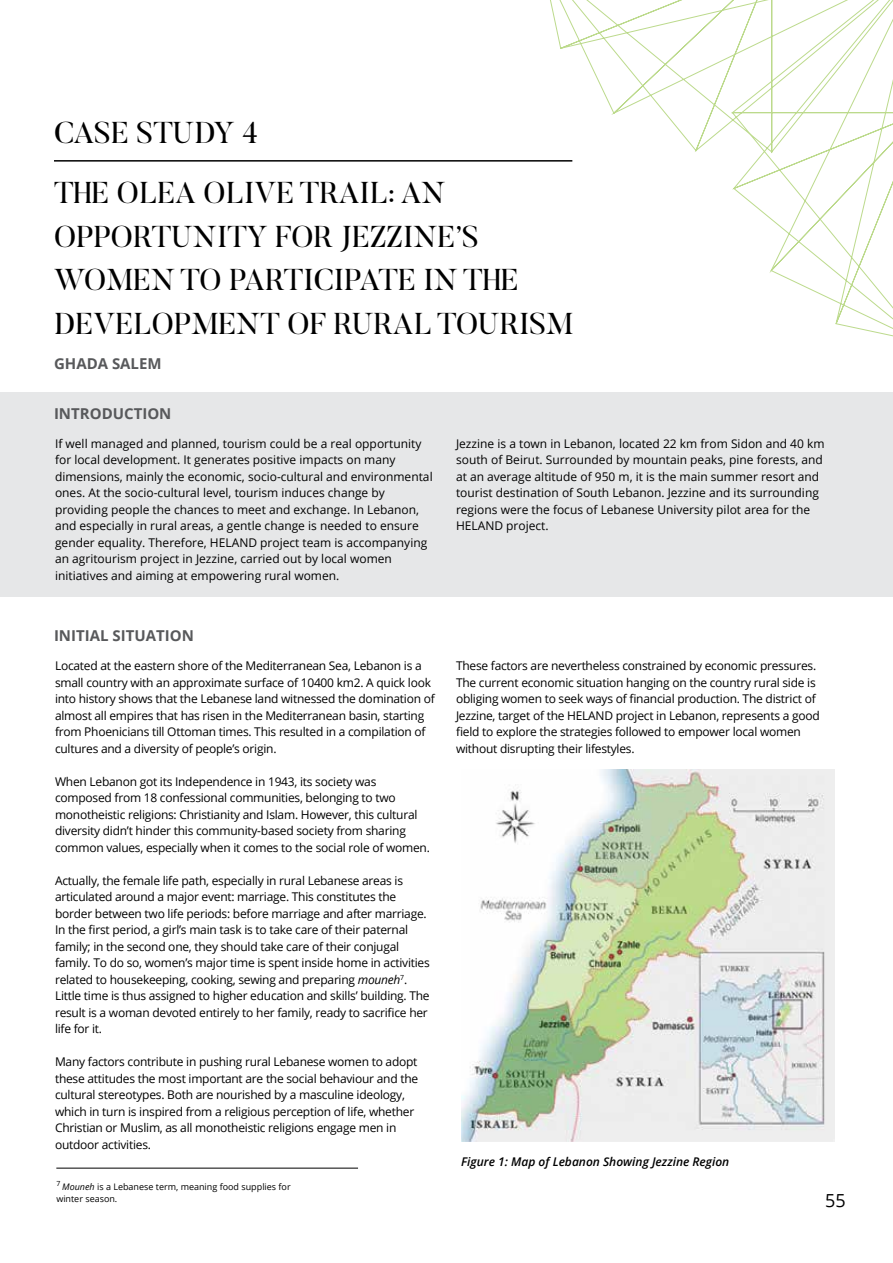
<style>
.page{position:relative;width:893px;height:1263px;background:#fff}
.page>*{position:absolute;margin:0;border:0;box-sizing:border-box;transform-origin:0 0}
.t1{font:30px/43.5px "Butler";color:#000}
.t2{font:18px "Open Sans";color:#000}
.t3{font:700 15px "Open Sans";color:#58595b}
.t4{font:12px/16.5px "Open Sans";letter-spacing:-.02em;color:#000}
.t5{font:12px/16.5px "Open Sans";color:#000}
.t6{font:italic 600 12px "Open Sans";color:#000}
.t7{font:9px/12px "Open Sans";color:#000}
.s1{font-style:italic}
</style>
<div class="page">
<div style="left:0;top:392px;width:893px;height:205px;background:#e6e7e8"></div>
<hr style="left:54px;top:160px;width:518px;height:2px;background:#000">
<svg style="left:541px;top:0;width:352px;height:337px"></svg>
<img style="left:461px;top:770px;width:374px;height:372px">
<hr style="left:56px;top:1168px;width:302px;height:1px;background:#000">
<h1 class="t1" style="left:54px;top:103px;width:393px;line-height:60px">CASE STUDY 4<br>THE OLEA OLIVE TRAIL: AN</h1>
<h1 class="t1" style="left:54px;top:214px;width:20px">OPP</h1>
<h1 class="t1" style="left:54px;top:214px;width:520px;text-indent:57px">ORTUNITY FOR JEZZINE’S<br>WOMEN TO PARTICIPATE IN THE<br>DEVELOPMENT OF RURAL TOURISM</h1>
<p class="t3" style="left:54px;top:353px;width:12px">GHADA</p>
<p class="t3" style="left:112px;top:353px;width:51px">SALE M</p>
<p class="t3" style="left:54px;top:403px;width:116px">INTRODUCTION</p>
<p class="t5" style="left:55px;top:435px;width:379px">If well managed and planned, tourism could be a real opportunity for local development. It generates positive impacts on many dimensions, mainly the economic, socio-cultural and environmental ones. At the socio-cultural level, tourism induces change by providing people the chances to meet and exchange. In Lebanon, and especially in rural areas, a gentle change is needed to ensure gender equality. Therefore, HELAND project team is accompanying an agritourism project in Jezzine, carried out by local women initiatives and aiming at empowering rural women.</p>
<p class="t3" style="left:54px;top:625px;width:14px">INITIAL</p>
<p class="t3" style="left:112px;top:625px;width:80px">SITUATION</p>
<p class="t4" style="left:55px;top:657px;width:381px">Located at the eastern shore of the Mediterranean Sea, Lebanon is a small country with an approximate surface of 10400 km2. A quick look into history shows that the Lebanese land witnessed the domination of almost all empires that has risen in the Mediterranean basin, starting from Phoenicians till Ottoman times. This resulted in a compilation of cultures and a diversity of people’s origin.</p>
<p class="t4" style="left:55px;top:773px;width:376px">When Lebanon got its Independence in 1943, its society was composed from 18 confessional communities, belonging to two monotheistic religions: Christianity and Islam. However, this cultural diversity didn’t hinder this community-based society from sharing common values, especially when it comes to the social role of women.</p>
<p class="t4" style="left:55px;top:872px;width:376px">Actually, the female life path, especially in rural Lebanese areas is articulated around a major event: marriage. This constitutes the border between two life periods: before marriage and after marriage.<br>In the first period, a girl’s main task is to take care of their paternal family; in the second one, they should take care of their conjugal family. To do so, women’s major time is spent inside home in activities related to housekeeping, cooking, sewing and preparing <span class="s1">mouneh</span><sup>7</sup>.<br>Little time is thus assigned to higher education and skills’ building. The result is a woman devoted entirely to her family, ready to sacrifice her life for it.</p>
<p class="t4" style="left:55px;top:1053px;width:365px">Many factors contribute in pushing rural Lebanese women to adopt these attitudes the most important are the social behaviour and the cultural stereotypes. Both are nourished by a masculine ideology, which in turn is inspired from a religious perception of life, whether Christian or Muslim, as all monotheistic religions engage men in outdoor activities.</p>
<p class="t7" style="left:56px;top:1180px;width:236px"><sup>7</sup> <span class="s1">Mouneh</span> is a Lebanese term, meaning food supplies for winter season.</p>
<p class="t5" style="left:456px;top:435px;width:370px">Jezzine is a town in Lebanon, located 22 km from Sidon and 40 km south of Beirut. Surrounded by mountain peaks, pine forests, and at an average altitude of 950 m, it is the main summer resort and tourist destination of South Lebanon. Jezzine and its surrounding regions were the focus of Lebanese University pilot area for the HELAND project.</p>
<p class="t4" style="left:456px;top:657px;width:365px">These factors are nevertheless constrained by economic pressures.<br>The current economic situation hanging on the country rural side is obliging women to seek ways of financial production. The district of Jezzine, target of the HELAND project in Lebanon, represents a good field to explore the strategies followed to empower local women without disrupting their lifestyles.</p>
<p class="t6" style="left:461px;top:1153px;width:270px">Figure 1: Map of Lebanon Showing Jezzine Region</p>
<h2 class="t2" style="left:825px;top:1188px;width:22px">55</h2>
</div>
